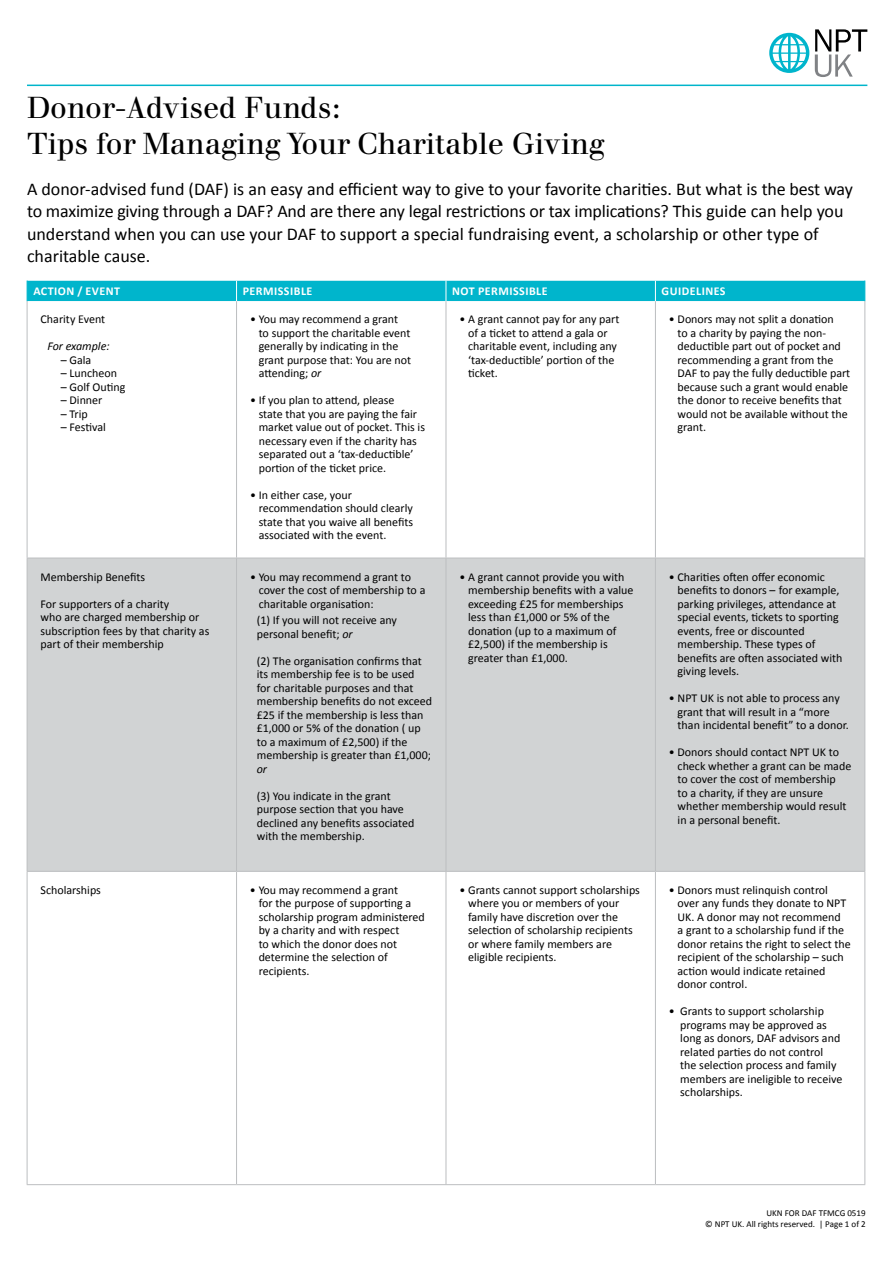
<style>
.page{position:relative;width:894px;height:1263px;background:#fff}
.page>*{position:absolute;margin:0;border:0;box-sizing:border-box;transform-origin:0 0}
.t1{font:30px/36px "Walbaum Book BQ";color:#000}
.t2{font:18px/22.5px "Calibri";color:#000}
.t3{font:12px/13.5px "Calibri";color:#000}
.t4{font:700 12px "Calibri";letter-spacing:.04em;color:#fff}
.t5{font:italic 12px "Calibri";color:#000}
.t6{font:9px/10.8px "Calibri";color:#000;text-align:right}
.s1{font-style:italic}
</style>
<div class="page">
<svg style="left:28px;top:301px;width:836px;height:256px"></svg>
<div style="left:28px;top:558px;width:836px;height:313px;background:#d1d3d4"></div>
<hr style="left:27px;top:871px;width:1px;height:313px;background:#bcbec0">
<hr style="left:236px;top:871px;width:1px;height:313px;background:#bcbec0">
<hr style="left:445px;top:871px;width:1px;height:313px;background:#bcbec0">
<hr style="left:654px;top:871px;width:1px;height:313px;background:#bcbec0">
<hr style="left:864px;top:871px;width:1px;height:313px;background:#bcbec0">
<hr style="left:27px;top:301px;width:1px;height:256px;background:#bcbec0">
<hr style="left:236px;top:301px;width:1px;height:256px;background:#bcbec0">
<hr style="left:445px;top:301px;width:1px;height:256px;background:#bcbec0">
<hr style="left:654px;top:301px;width:1px;height:256px;background:#bcbec0">
<hr style="left:864px;top:301px;width:1px;height:256px;background:#bcbec0">
<hr style="left:27px;top:558px;width:1px;height:313px;background:#bcbec0">
<hr style="left:236px;top:558px;width:1px;height:313px;background:#bcbec0">
<hr style="left:445px;top:558px;width:1px;height:313px;background:#bcbec0">
<hr style="left:654px;top:558px;width:1px;height:313px;background:#bcbec0">
<hr style="left:864px;top:558px;width:1px;height:313px;background:#bcbec0">
<hr style="left:27px;top:1184px;width:209px;height:1px;background:#bcbec0">
<hr style="left:236px;top:1184px;width:210px;height:1px;background:#bcbec0">
<hr style="left:446px;top:1184px;width:209px;height:1px;background:#bcbec0">
<hr style="left:655px;top:1184px;width:209px;height:1px;background:#bcbec0">
<hr style="left:27px;top:557px;width:209px;height:1px;background:#bcbec0">
<hr style="left:236px;top:557px;width:210px;height:1px;background:#bcbec0">
<hr style="left:446px;top:557px;width:209px;height:1px;background:#bcbec0">
<hr style="left:655px;top:557px;width:209px;height:1px;background:#bcbec0">
<div style="left:27px;top:280px;width:838px;height:21px;background:#00b5cc"></div>
<hr style="left:27px;top:871px;width:209px;height:1px;background:#bcbec0">
<hr style="left:236px;top:871px;width:210px;height:1px;background:#bcbec0">
<hr style="left:446px;top:871px;width:209px;height:1px;background:#bcbec0">
<hr style="left:655px;top:871px;width:209px;height:1px;background:#bcbec0">
<hr style="left:27px;top:85px;width:840px;height:1px;background:#00b5cb">
<svg style="left:769px;top:29px;width:98px;height:48px"></svg>
<h1 class="t1" style="left:27px;top:91px;width:579px">Donor-Advised Funds:<br>Tips for Managing Your Charitable Giving</h1>
<p class="t2" style="left:27px;top:177px;width:827px">A donor-advised fund (DAF) is an easy and efficient way to give to your favorite charities. But what is the best way to maximize giving through a DAF? And are there any legal restrictions or tax implications? This guide can help you understand when you can use your DAF to support a special fundraising event, a scholarship or other type of charitable cause.</p>
<p class="t4" style="left:33px;top:283px;width:88px">ACTION / EVENT</p>
<p class="t4" style="left:243px;top:283px;width:71px">PERMISSIBLE</p>
<p class="t4" style="left:452px;top:283px;width:97px">NOT PERMISSIBLE</p>
<p class="t4" style="left:661px;top:283px;width:65px">GUIDELINES</p>
<p class="t3" style="left:41px;top:313px;width:66px">Charity Event</p>
<p class="t5" style="left:47px;top:338px;width:64px">For example:</p>
<p class="t3" style="left:61px;top:353px;width:32px">– Gala</p>
<p class="t3" style="left:61px;top:367px;width:58px">– Luncheon</p>
<p class="t3" style="left:61px;top:380px;width:66px">– Golf Outing</p>
<p class="t3" style="left:61px;top:394px;width:43px">– Dinner</p>
<p class="t3" style="left:61px;top:407px;width:29px">– Trip</p>
<p class="t3" style="left:61px;top:421px;width:46px">– Festival</p>
<p class="t3" style="left:468px;top:313px;width:153px;text-indent:-9px">• A grant cannot pay for any part of a ticket to attend a gala or charitable event, including any ‘tax-deductible’ portion of the ticket.</p>
<p class="t3" style="left:677px;top:313px;width:174px;text-indent:-9px">• Donors may not split a donation<br>to a charity by paying the non&shy;deductible part out of pocket and recommending a grant from the<br>DAF to pay the fully deductible part because such a grant would enable the donor to receive benefits that would not be available without the grant.</p>
<p class="t3" style="left:258px;top:313px;width:154px;text-indent:-9px">• You may recommend a grant to support the charitable event generally by indicating in the grant purpose that: You are not attending; <span class="s1">or</span></p>
<p class="t3" style="left:258px;top:394px;width:168px;text-indent:-9px">• If you plan to attend, please<br>state that you are paying the fair market value out of pocket. This is necessary even if the charity has separated out a ‘tax-deductible’ portion of the ticket price.</p>
<p class="t3" style="left:258px;top:488px;width:156px;text-indent:-9px">• In either case, your recommendation should clearly state that you waive all benefits associated with the event.</p>
<p class="t3" style="left:41px;top:570px;width:106px">Membership Benefits</p>
<p class="t3" style="left:41px;top:597px;width:170px">For supporters of a charity<br>who are charged membership or subscription fees by that charity as part of their membership</p>
<p class="t3" style="left:258px;top:570px;width:168px;text-indent:-9px">• You may recommend a grant to cover the cost of membership to a charitable organisation:</p>
<p class="t3" style="left:257px;top:613px;width:142px">(1) If you will not receive any personal benefit; <span class="s1">or</span></p>
<p class="t3" style="left:257px;top:654px;width:177px">(2) The organisation confirms that its membership fee is to be used<br>for charitable purposes and that membership benefits do not exceed £25 if the membership is less than £1,000 or 5% of the donation ( up to a maximum of £2,500) if the membership is greater than £1,000;</p>
<p class="t5" style="left:257px;top:760px;width:12px">or</p>
<p class="t3" style="left:257px;top:789px;width:159px">(3) You indicate in the grant purpose section that you have declined any benefits associated with the membership.</p>
<p class="t3" style="left:468px;top:570px;width:167px;text-indent:-9px">• A grant cannot provide you with membership benefits with a value exceeding £25 for memberships less than £1,000 or 5% of the donation (up to a maximum of £2,500) if the membership is greater than £1,000.</p>
<p class="t3" style="left:677px;top:570px;width:166px;text-indent:-9px">• Charities often offer economic benefits to donors – for example, parking privileges, attendance at special events, tickets to sporting events, free or discounted membership. These types of benefits are often associated with giving levels.</p>
<p class="t3" style="left:677px;top:691px;width:173px;text-indent:-9px">• NPT UK is not able to process any grant that will result in a “more than incidental benefit” to a donor.</p>
<p class="t3" style="left:677px;top:745px;width:175px;text-indent:-9px">• Donors should contact NPT UK to check whether a grant can be made to cover the cost of membership<br>to a charity, if they are unsure whether membership would result in a personal benefit.</p>
<p class="t3" style="left:41px;top:883px;width:62px">Scholarships</p>
<p class="t3" style="left:258px;top:883px;width:168px;text-indent:-9px">• You may recommend a grant<br>for the purpose of supporting a scholarship program administered by a charity and with respect<br>to which the donor does not determine the selection of recipients.</p>
<p class="t3" style="left:468px;top:883px;width:173px;text-indent:-9px">• Grants cannot support scholarships where you or members of your family have discretion over the selection of scholarship recipients or where family members are eligible recipients.</p>
<p class="t3" style="left:677px;top:883px;width:175px;text-indent:-9px">• Donors must relinquish control over any funds they donate to NPT<br>UK. A donor may not recommend<br>a grant to a scholarship fund if the donor retains the right to select the recipient of the scholarship – such action would indicate retained donor control.</p>
<p class="t3" style="left:680px;top:1004px;width:163px;text-indent:-11px">• Grants to support scholarship programs may be approved as long as donors, DAF advisors and related parties do not control the selection process and family members are ineligible to receive scholarships.</p>
<p class="t6" style="left:705px;top:1207px;width:162px">UKN FOR DAF TFMCG 0519<br>© NPT UK. All rights reserved. | Page 1 of 2</p>
</div>
